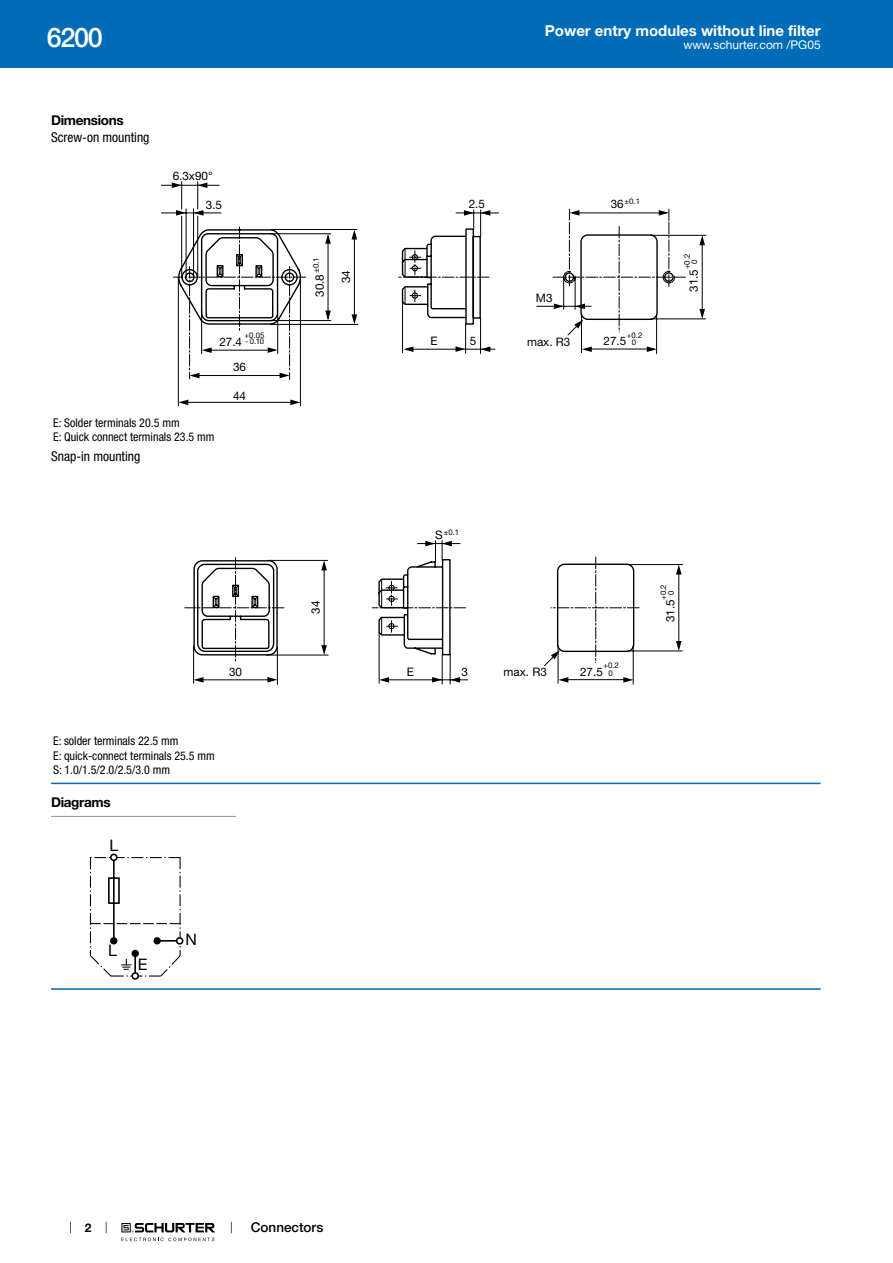
<style>
.page{position:relative;width:893px;height:1263px;background:#fff}
.page>*{position:absolute;margin:0;border:0;box-sizing:border-box;transform-origin:0 0}
.t1{font:500 27px "Helvetica Neue LT";color:#fff}
.t2{font:15.9px "Helvetica Neue LT";color:#000}
.t3{font:700 15px "Helvetica Neue LT";color:#fff}
.t4{font:condensed 13.5px "Helvetica Neue LT";color:#000}
.t5{font:700 13.5px "Helvetica Neue LT";letter-spacing:-.025em;color:#000}
.t6{font:500 13.5px "Helvetica Neue LT";color:#000}
.t7{font:condensed 12px/14.4px "Helvetica Neue LT";color:#000}
.t8{font:12px "Helvetica Neue LT";color:#fff}
.t9{font:700 12px "Helvetica Neue LT";color:#000}
.t10{font:11.7px "Helvetica Neue LT";color:#000}
.t11{font:7.8px/7.5px "Helvetica Neue LT";color:#000;text-align:center}
.s1{font-size:11.7px}
</style>
<div class="page">
<svg style="left:70px;top:1221px;width:1px;height:12px"></svg>
<svg style="left:121px;top:1223px;width:94px;height:18px"></svg>
<div style="left:0;top:0;width:893px;height:68px;background:#006bb6"></div>
<svg style="left:161px;top:181px;width:545px;height:225px"></svg>
<svg style="left:659px;top:210px;width:10px;height:6px"></svg>
<svg style="left:569px;top:210px;width:10px;height:6px"></svg>
<svg style="left:647px;top:346px;width:10px;height:6px"></svg>
<svg style="left:582px;top:346px;width:10px;height:6px"></svg>
<svg style="left:699px;top:235px;width:6px;height:10px"></svg>
<svg style="left:699px;top:309px;width:6px;height:10px"></svg>
<svg style="left:553px;top:222px;width:132px;height:110px"></svg>
<svg style="left:176px;top:210px;width:10px;height:6px"></svg>
<svg style="left:194px;top:210px;width:10px;height:6px"></svg>
<svg style="left:172px;top:182px;width:10px;height:6px"></svg>
<svg style="left:197px;top:182px;width:10px;height:6px"></svg>
<svg style="left:464px;top:210px;width:10px;height:6px"></svg>
<svg style="left:480px;top:210px;width:10px;height:6px"></svg>
<svg style="left:290px;top:400px;width:10px;height:5px"></svg>
<svg style="left:178px;top:400px;width:10px;height:5px"></svg>
<svg style="left:455px;top:346px;width:10px;height:6px"></svg>
<svg style="left:480px;top:346px;width:10px;height:6px"></svg>
<svg style="left:403px;top:346px;width:10px;height:6px"></svg>
<svg style="left:352px;top:314px;width:5px;height:10px"></svg>
<svg style="left:352px;top:229px;width:5px;height:10px"></svg>
<hr style="left:328px;top:236px;width:1px;height:83px;background:#000">
<svg style="left:325px;top:311px;width:6px;height:10px"></svg>
<svg style="left:325px;top:234px;width:6px;height:10px"></svg>
<svg style="left:173px;top:227px;width:133px;height:151px"></svg>
<svg style="left:399px;top:247px;width:90px;height:31px"></svg>
<svg style="left:401px;top:285px;width:28px;height:21px"></svg>
<svg style="left:193px;top:540px;width:490px;height:145px"></svg>
<svg style="left:623px;top:677px;width:10px;height:6px"></svg>
<svg style="left:558px;top:677px;width:10px;height:6px"></svg>
<svg style="left:676px;top:564px;width:6px;height:10px"></svg>
<svg style="left:676px;top:641px;width:6px;height:10px"></svg>
<svg style="left:425px;top:541px;width:10px;height:5px"></svg>
<svg style="left:442px;top:541px;width:10px;height:5px"></svg>
<svg style="left:267px;top:677px;width:10px;height:5px"></svg>
<svg style="left:194px;top:677px;width:10px;height:6px"></svg>
<svg style="left:432px;top:677px;width:10px;height:5px"></svg>
<svg style="left:450px;top:677px;width:10px;height:6px"></svg>
<svg style="left:379px;top:677px;width:10px;height:6px"></svg>
<svg style="left:185px;top:557px;width:454px;height:105px"></svg>
<hr style="left:51px;top:783px;width:770px;height:1px;background:#006bb6">
<hr style="left:51px;top:816px;width:185px;height:1px;background:#939598">
<div style="left:131px;top:972px;width:8px;height:8px;border:2px solid #000;border-radius:50%"></div>
<div style="left:110px;top:853px;width:8px;height:8px;border:2px solid #000;border-radius:50%"></div>
<svg style="left:90px;top:854px;width:93px;height:125px"></svg>
<div style="left:153px;top:937px;width:8px;height:7px;border:1px solid #000;border-radius:50%"></div>
<hr style="left:51px;top:988px;width:770px;height:2px;background:#006bb6">
<h1 class="t1" style="left:47px;top:21px;width:57px">6200</h1>
<p class="t5" style="left:51px;top:112px;width:74px">Dimensions</p>
<p class="t4" style="left:51px;top:130px;width:100px">Screw-on mounting</p>
<p class="t10" style="left:173px;top:169px;width:42px">6.3x90°</p>
<p class="t10" style="left:206px;top:198px;width:18px">3.5</p>
<p class="t10" style="left:469px;top:197px;width:18px">2.5</p>
<p class="t11" style="left:245px;top:331px;width:21px">+0.05</p>
<p class="t11" style="left:245px;top:338px;width:20px">- 0.10</p>
<p class="t10" style="left:219px;top:335px;width:24px">27.4</p>
<p class="t10" style="left:233px;top:360px;width:15px">36</p>
<p class="t10" style="left:233px;top:388px;width:15px">44</p>
<p class="t11" style="left:312px;top:273px;width:17px;rotate:-90deg">±0.1</p>
<p class="t10" style="left:313px;top:297px;width:24px;rotate:-90deg">30.8</p>
<p class="t10" style="left:339px;top:283px;width:15px;rotate:-90deg">34</p>
<p class="t10" style="left:430px;top:334px;width:9px">E</p>
<p class="t10" style="left:470px;top:334px;width:8px">5</p>
<p class="t7" style="left:53px;top:416px;width:163px">E: Solder terminals 20.5 mm<br>E: Quick connect terminals 23.5 mm</p>
<p class="t4" style="left:51px;top:448px;width:91px">Snap-in mounting</p>
<p class="t3" style="left:545px;top:21px;width:277px">Power entry modules without line filter</p>
<p class="t8" style="left:683px;top:38px;width:139px">www.schurter.com /PG05</p>
<p class="t11" style="left:611px;top:198px;width:31px"><span class="s1">36</span>±0.1</p>
<p class="t10" style="left:536px;top:291px;width:18px">M3</p>
<p class="t10" style="left:527px;top:334px;width:45px">max. R3</p>
<p class="t11" style="left:627px;top:331px;width:17px">+0.2<br>0</p>
<p class="t10" style="left:603px;top:334px;width:24px">27.5</p>
<p class="t11" style="left:683px;top:269px;width:17px;rotate:-90deg">+0.2<br>0</p>
<p class="t10" style="left:687px;top:292px;width:24px;rotate:-90deg">31.5</p>
<p class="t11" style="left:444px;top:528px;width:17px">±0.1</p>
<p class="t10" style="left:435px;top:528px;width:9px">S</p>
<p class="t10" style="left:309px;top:614px;width:15px;rotate:-90deg">34</p>
<p class="t10" style="left:229px;top:665px;width:15px">30</p>
<p class="t10" style="left:407px;top:665px;width:9px">E</p>
<p class="t10" style="left:462px;top:665px;width:8px">3</p>
<p class="t7" style="left:53px;top:734px;width:163px">E: solder terminals 22.5 mm<br>E: quick-connect terminals 25.5 mm<br>S: 1.0/1.5/2.0/2.5/3.0 mm</p>
<p class="t5" style="left:51px;top:794px;width:61px">Diagrams</p>
<h2 class="t2" style="left:109px;top:836px;width:10px">L</h2>
<p class="t10" style="left:504px;top:665px;width:45px">max. R3</p>
<p class="t11" style="left:603px;top:662px;width:17px">+0.2<br>0</p>
<p class="t10" style="left:580px;top:665px;width:24px">27.5</p>
<p class="t11" style="left:660px;top:600px;width:17px;rotate:-90deg">+0.2<br>0</p>
<p class="t10" style="left:663px;top:622px;width:24px;rotate:-90deg">31.5</p>
<h2 class="t2" style="left:108px;top:941px;width:10px">L</h2>
<h2 class="t2" style="left:138px;top:955px;width:11px">E</h2>
<h2 class="t2" style="left:186px;top:930px;width:13px">N</h2>
<p class="t9" style="left:85px;top:1220px;width:8px">2</p>
<p class="t6" style="left:251px;top:1219px;width:74px">Connectors</p>
</div>
